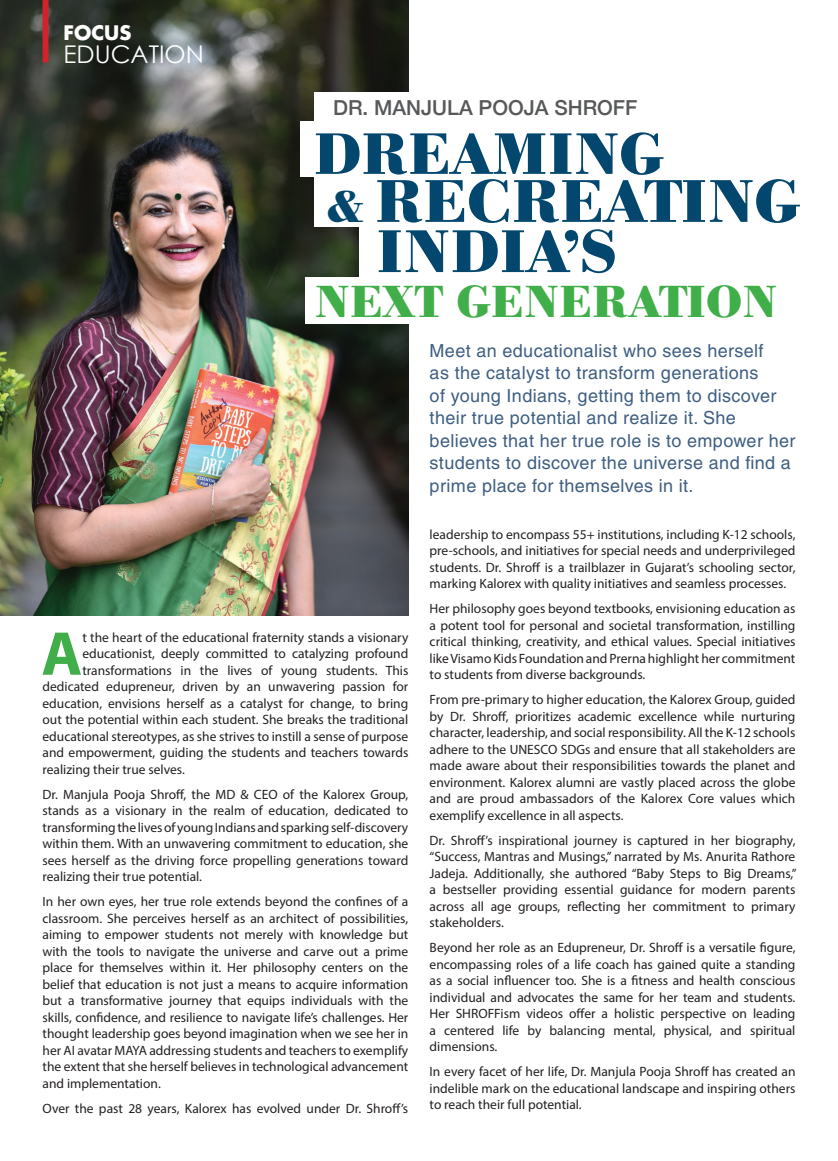
<style>
.page{position:relative;width:838px;height:1161px;background:#fff}
.page>*{position:absolute;margin:0;border:0;box-sizing:border-box;transform-origin:0 0}
.t1{font:700 62.4px "Myriad Pro";color:#40ae49}
.t2{font:700 59.1px/50.1px "Bodoni BE";letter-spacing:.02em;color:#03476f}
.t3{font:700 57.3px "Bodoni BE";letter-spacing:.03em;color:#03476f}
.t4{font:700 44.1px "Bodoni BE";letter-spacing:.02em;color:#40ae49}
.t5{font:24.45px "Century Gothic";color:#fff}
.t6{font:500 20.7px "Helvetica Neue";color:#57585a}
.t7{font:700 19.5px "Futura";color:#fff}
.t8{font:18px/22.5px "Helvetica";letter-spacing:.02em;color:#3e5e82}
.t9{font:13.5px/16.5px "Myriad Pro";color:#231f20;text-align:justify}
.s1{font-size:44.1px}
</style>
<div class="page">
<img style="left:0;top:0;width:408px;height:615px">
<div style="left:43px;top:0;width:6px;height:62px;background:#d1232a"></div>
<div style="left:314px;top:92px;width:339px;height:29px;background:#fff"></div>
<div style="left:301px;top:121px;width:352px;height:56px;background:#fff"></div>
<div style="left:314px;top:177px;width:339px;height:49px;background:#fff"></div>
<div style="left:305px;top:277px;width:348px;height:47px;background:#fff"></div>
<div style="left:359px;top:226px;width:294px;height:51px;background:#fff"></div>
<h3 class="t7" style="left:63px;top:20px;width:69px">FOCUS</h3>
<h3 class="t5" style="left:63px;top:37px;width:142px">EDUCATION</h3>
<h3 class="t6" style="left:333px;top:95px;width:306px">DR. MANJULA POOJA SHROFF</h3>
<h3 class="t3" style="left:315px;top:119px;width:306px">DREAMING</h3>
<h2 class="t2" style="left:378px;top:177px;width:378px;text-indent:-51px"><span class="s1">&amp;</span> RECREATING<br>IND</h2>
<h2 class="t2" style="left:501px;top:227px;width:116px">IA’S</h2>
<h3 class="t4" style="left:316px;top:275px;width:461px">NEXT GENERATION</h3>
<h1 class="t1" style="left:41px;top:613px;width:42px">A</h1>
<p class="t9" style="left:82px;top:629px;width:327px">t the heart of the educational fraternity stands a visionary</p>
<p class="t9" style="left:82px;top:645px;width:327px">educationist, deeply committed to catalyzing profound</p>
<p class="t9" style="left:82px;top:662px;width:327px">transformations in the lives of young students. This</p>
<p class="t9" style="left:43px;top:678px;width:367px">dedicated edupreneur, driven by an unwavering passion for</p>
<p class="t9" style="left:43px;top:695px;width:367px">education, envisions herself as a catalyst for change, to bring</p>
<p class="t9" style="left:43px;top:711px;width:367px">out the potential within each student. She breaks the traditional</p>
<p class="t9" style="left:43px;top:728px;width:367px">educational stereotypes, as she strives to instill a sense of purpose</p>
<p class="t9" style="left:43px;top:744px;width:367px">and empowerment, guiding the students and teachers towards</p>
<p class="t9" style="left:43px;top:761px;width:144px">realizing their true selves.</p>
<p class="t9" style="left:43px;top:786px;width:367px">Dr. Manjula Pooja Shroff, the MD &amp; CEO of the Kalorex Group, stands as a visionary in the realm of education, dedicated to transforming the lives of young Indians and sparking self-discovery within them. With an unwavering commitment to education, she sees herself as the driving force propelling generations toward realizing their true potential.</p>
<p class="t9" style="left:43px;top:893px;width:367px">In her own eyes, her true role extends beyond the confines of a classroom. She perceives herself as an architect of possibilities, aiming to empower students not merely with knowledge but with the tools to navigate the universe and carve out a prime place for themselves within it. Her philosophy centers on the belief that education is not just a means to acquire information but a transformative journey that equips individuals with the skills, confidence, and resilience to navigate life’s challenges. Her thought leadership goes beyond imagination when we see her in her AI avatar MAYA addressing students and teachers to exemplify the extent that she herself believes in technological advancement and implementation.</p>
<p class="t9" style="left:43px;top:1100px;width:367px">Over the past 28 years, Kalorex has evolved under Dr. Shroff’s</p>
<p class="t8" style="left:429px;top:339px;width:367px">Meet an educationalist who sees herself<br>as the catalyst to transform generations<br>of young Indians, getting them to discover their true potential and realize it. She believes that her true role is to empower her students to discover the universe and find a prime place for themselves in it.</p>
<p class="t9" style="left:429px;top:526px;width:367px">leadership to encompass 55+ institutions, including K-12 schools, pre-schools, and initiatives for special needs and underprivileged students. Dr. Shroff is a trailblazer in Gujarat’s schooling sector, marking Kalorex with quality initiatives and seamless processes.</p>
<p class="t9" style="left:429px;top:600px;width:367px">Her philosophy goes beyond textbooks, envisioning education as a potent tool for personal and societal transformation, instilling critical thinking, creativity, and ethical values. Special initiatives like Visamo Kids Foundation and Prerna highlight her commitment to students from diverse backgrounds.</p>
<p class="t9" style="left:429px;top:691px;width:367px">From pre-primary to higher education, the Kalorex Group, guided by Dr. Shroff, prioritizes academic excellence while nurturing character, leadership, and social responsibility. All the K-12 schools adhere to the UNESCO SDGs and ensure that all stakeholders are made aware about their responsibilities towards the planet and environment. Kalorex alumni are vastly placed across the globe and are proud ambassadors of the Kalorex Core values which exemplify excellence in all aspects.</p>
<p class="t9" style="left:429px;top:832px;width:368px">Dr. Shroff’s inspirational journey is captured in her biography, “Success, Mantras and Musings,” narrated by Ms. Anurita Rathore Jadeja. Additionally, she authored “Baby Steps to Big Dreams,” a bestseller providing essential guidance for modern parents across all age groups, reflecting her commitment to primary stakeholders.</p>
<p class="t9" style="left:429px;top:939px;width:367px">Beyond her role as an Edupreneur, Dr. Shroff is a versatile figure, encompassing roles of a life coach has gained quite a standing as a social influencer too. She is a fitness and health conscious individual and advocates the same for her team and students.<br>Her SHROFFism videos offer a holistic perspective on leading a centered life by balancing mental, physical, and spiritual dimensions.</p>
<p class="t9" style="left:429px;top:1063px;width:367px">In every facet of her life, Dr. Manjula Pooja Shroff has created an indelible mark on the educational landscape and inspiring others to reach their full potential.</p>
</div>
